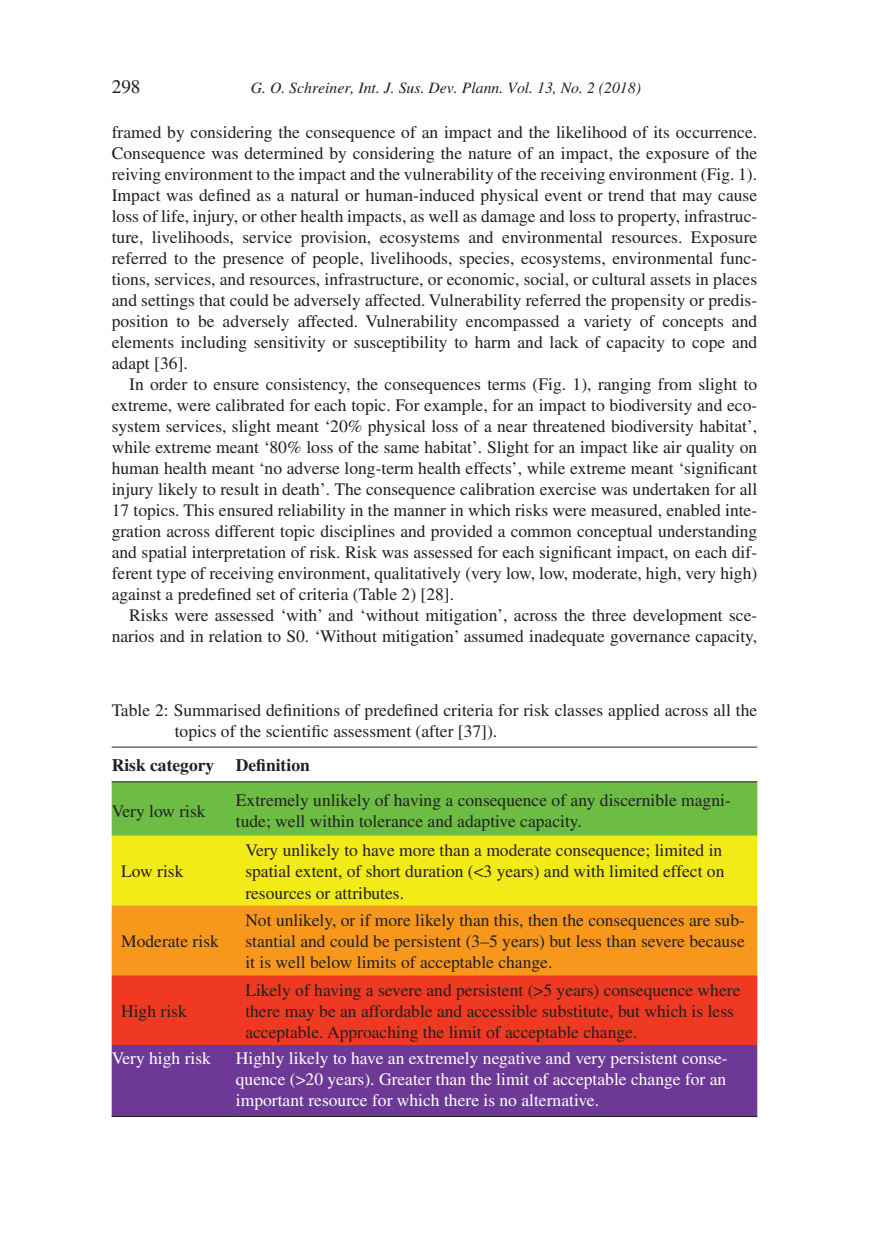
<style>
.page{position:relative;width:869px;height:1241px;background:#fff}
.page>*{position:absolute;margin:0;border:0;box-sizing:border-box;transform-origin:0 0}
.t1{font:19.25px "Times";color:#231f20}
.TXT{font:17.5px/21px "Times";color:#231f20}
.TXI{font:17.5px/21px "Times";color:#231f20;text-align:justify}
.t2{font:17.5px/21px "Times";color:#fff;text-align:justify}
.t3{font:700 17.5px "Times";color:#231f20}
.t4{font:italic 15.75px "Times";color:#231f20}
</style>
<div class="page">
<div style="left:112px;top:782px;width:645px;height:53px;background:#6dbd44"></div>
<div style="left:112px;top:835px;width:645px;height:70px;background:#f2eb17"></div>
<div style="left:112px;top:905px;width:645px;height:70px;background:#f7981d"></div>
<div style="left:112px;top:975px;width:645px;height:69px;background:#ef3922"></div>
<div style="left:112px;top:1044px;width:645px;height:71px;background:#6e3996"></div>
<hr style="left:112px;top:746px;width:124px;height:1px;background:#231f20">
<hr style="left:236px;top:746px;width:521px;height:1px;background:#231f20">
<hr style="left:112px;top:781px;width:124px;height:1px;background:#231f20">
<hr style="left:236px;top:781px;width:521px;height:1px;background:#231f20">
<hr style="left:112px;top:1115px;width:124px;height:1px;background:#231f20">
<hr style="left:236px;top:1115px;width:521px;height:1px;background:#231f20">
<p class="t1" style="left:112px;top:76px;width:30px">298</p>
<p class="t4" style="left:251px;top:79px;width:391px">G. O. Schreiner, Int. J. Sus. Dev. Plann. Vol. 13, No. 2 (2018)</p>
<p class="TXT" style="left:112px;top:121px;width:646px;text-align:justify">framed by considering the consequence of an impact and the likelihood of its occurrence.<br>Consequence was determined by considering the nature of an impact, the exposure of the reiving environment to the impact and the vulnerability of the receiving environment (Fig. 1).<br>Impact was defined as a natural or human-induced physical event or trend that may cause loss of life, injury, or other health impacts, as well as damage and loss to property, infrastruc&shy;ture, livelihoods, service provision, ecosystems and environmental resources. Exposure referred to the presence of people, livelihoods, species, ecosystems, environmental func&shy;tions, services, and resources, infrastructure, or economic, social, or cultural assets in places and settings that could be adversely affected. Vulnerability referred the propensity or predis&shy;position to be adversely affected. Vulnerability encompassed a variety of concepts and elements including sensitivity or susceptibility to harm and lack of capacity to cope and adapt [36].</p>
<p class="TXI" style="left:112px;top:373px;width:646px;text-indent:18px">In order to ensure consistency, the consequences terms (Fig. 1), ranging from slight to extreme, were calibrated for each topic. For example, for an impact to biodiversity and eco&shy;system services, slight meant ‘20% physical loss of a near threatened biodiversity habitat’, while extreme meant ‘80% loss of the same habitat’. Slight for an impact like air quality on human health meant ‘no adverse long-term health effects’, while extreme meant ‘significant injury likely to result in death’. The consequence calibration exercise was undertaken for all 17 topics. This ensured reliability in the manner in which risks were measured, enabled inte&shy;gration across different topic disciplines and provided a common conceptual understanding and spatial interpretation of risk. Risk was assessed for each significant impact, on each dif&shy;ferent type of receiving environment, qualitatively (very low, low, moderate, high, very high) against a predefined set of criteria (Table 2) [28].</p>
<p class="TXI" style="left:112px;top:604px;width:646px;text-align:right">Risks were assessed ‘with’ and ‘without mitigation’, across the three development sce&shy;narios and in relation to S0. ‘Without mitigation’ assumed inadequate governance capacity,</p>
<p class="TXT" style="left:175px;top:699px;width:584px;text-indent:-63px">Table 2: Summarised definitions of predefined criteria for risk classes applied across all the topics of the scientific assessment (after [37]).</p>
<p class="t3" style="left:112px;top:754px;width:199px">Risk category Definition</p>
<p class="TXT" style="left:112px;top:800px;width:95px">Very low risk</p>
<p class="TXT" style="left:236px;top:789px;width:496px">Extremely unlikely of having a consequence of any discernible magni&shy;tude; well within tolerance and adaptive capacity.</p>
<p class="TXT" style="left:121px;top:860px;width:64px">Low risk</p>
<p class="TXT" style="left:245px;top:839px;width:480px">Very unlikely to have more than a moderate consequence; limited in spatial extent, of short duration (&lt;3 years) and with limited effect on resources or attributes.</p>
<p class="TXT" style="left:121px;top:930px;width:99px">Moderate risk</p>
<p class="TXT" style="left:121px;top:1000px;width:67px">High risk</p>
<p class="TXT" style="left:245px;top:909px;width:501px;text-align:justify">Not unlikely, or if more likely than this, then the consequences are sub&shy;stantial and could be persistent (3–5 years) but less than severe because it is well below limits of acceptable change.</p>
<p class="TXT" style="left:245px;top:979px;width:496px">Likely of having a severe and persistent (&gt;5 years) consequence where there may be an affordable and accessible substitute, but which is less acceptable. Approaching the limit of acceptable change.</p>
<p class="t2" style="left:112px;top:1047px;width:101px">Very high risk</p>
<p class="t2" style="left:236px;top:1047px;width:493px">Highly likely to have an extremely negative and very persistent conse&shy;quence (&gt;20 years). Greater than the limit of acceptable change for an important resource for which there is no alternative.</p>
</div>
